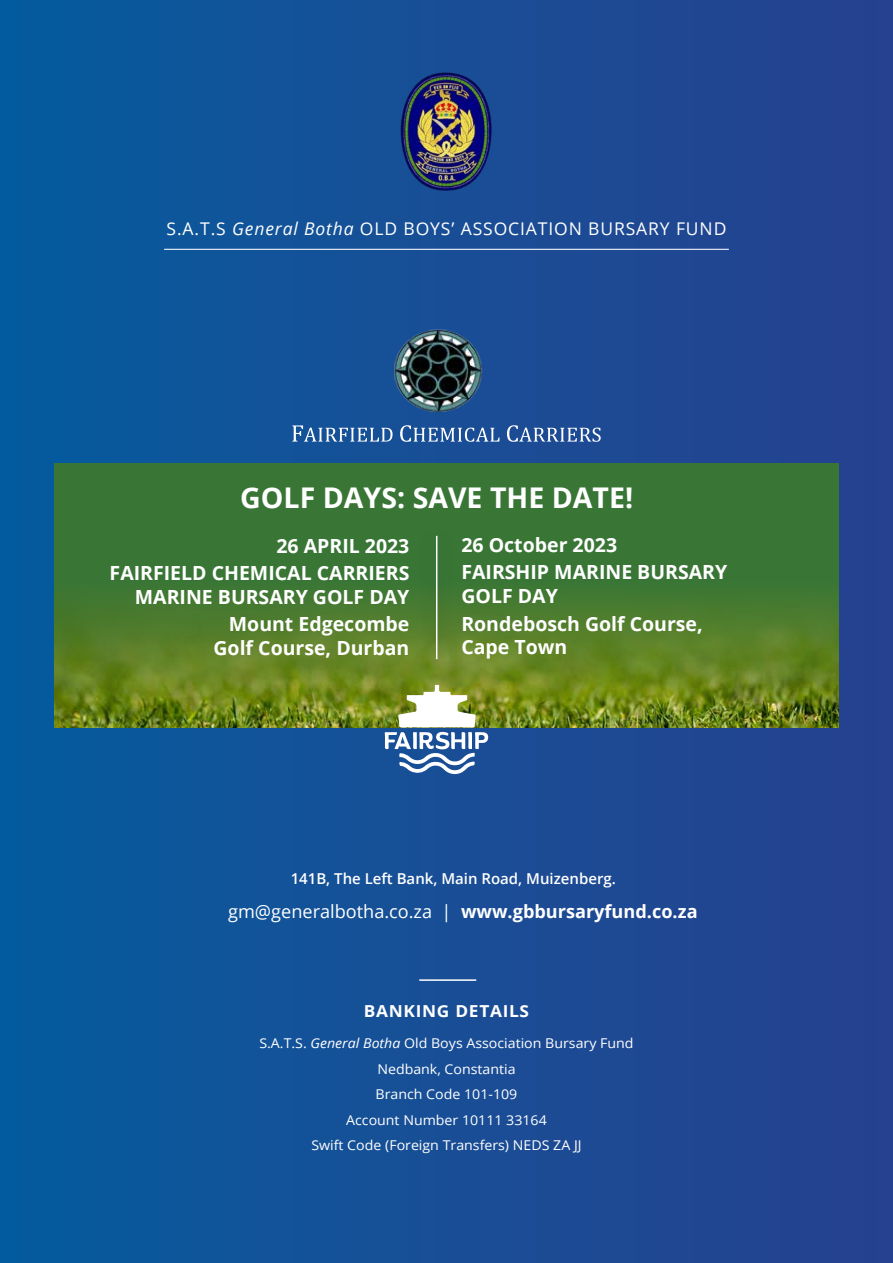
<style>
.page{position:relative;width:893px;height:1263px;background:#fff}
.page>*{position:absolute;margin:0;border:0;box-sizing:border-box;transform-origin:0 0}
.t1{font:700 28.5px "Open Sans";color:#fff}
.t2{font:700 19.5px/27.6px "Open Sans";color:#fff;text-align:right}
.t3{font:700 18.15px "Open Sans";color:#fff}
.t4{font:17.55px "Open Sans";letter-spacing:.05em;color:#fff}
.t5{font:700 16.5px "Open Sans";letter-spacing:.04em;color:#fff;scale:1.05 1}
.t6{font:600 15px "Open Sans";color:#fff}
.t7{font:13.5px/25.5px "Open Sans";color:#fff;text-align:center;scale:1.05 1}
.s1{font-style:italic}
.s2{font-weight:400}
</style>
<div class="page">
<div style="left:0;top:0;width:893px;height:1263px;background:linear-gradient(to right,#065b9e,#28418f)"></div>
<hr style="left:419px;top:979px;width:57px;height:2px;background:#fff">
<hr style="left:164px;top:249px;width:565px;height:1px;background:#fff">
<img style="left:399px;top:69px;width:95px;height:121px">
<img style="left:54px;top:715px;width:785px;height:12px">
<svg style="left:54px;top:463px;width:785px;height:252px;background:#4b7b2e"></svg>
<div style="left:417px;top:520px;width:39px;height:154px;background:#000;opacity:.3"></div>
<hr style="left:436px;top:536px;width:1px;height:123px;background:#fff">
<svg style="left:385px;top:685px;width:103px;height:89px"></svg>
<img style="left:371px;top:319px;width:131px;height:106px">
<svg style="left:292px;top:425px;width:309px;height:17px;background:#5079af"></svg>
<p class="t4" style="left:167px;top:216px;width:561px">S.A.T.S <span class="s1">General Botha</span> OLD BOYS’ ASSOCIATION BURSARY FUND</p>
<h1 class="t1" style="left:240px;top:477px;width:394px">GOLF DAYS: SAVE THE DATE!</h1>
<p class="t2" style="left:461px;top:530px;width:267px;text-align:left">26 October 2023<br>FAIRSHIP MARINE BURSARY</p>
<p class="t2" style="left:461px;top:581px;width:243px;text-align:left">GOLF DAY<br>Rondebosch Golf Course,</p>
<p class="t2" style="left:461px;top:632px;width:108px">Cape Town</p>
<p class="t2" style="left:110px;top:531px;width:301px">26 APRIL 2023<br>FAIRFIELD CHEMICAL CARRIERS</p>
<p class="t2" style="left:135px;top:582px;width:276px">MARINE BURSARY GOLF DAY<br>Mount Edgecombe</p>
<p class="t2" style="left:213px;top:633px;width:197px">Golf Course, Durban</p>
<p class="t6" style="left:291px;top:869px;width:327px">141B, The Left Bank, Main Road, Muizenberg.</p>
<p class="t3" style="left:228px;top:899px;width:471px"><span class="s2">gm@generalbotha.co.za |</span> www.gbbursaryfund.co.za</p>
<p class="t5" style="left:364px;top:999px;width:159px">BANKING DETAILS</p>
<p class="t7" style="left:259px;top:1030px;width:358px">S.A.T.S. <span class="s1">General Botha</span> Old Boys Association Bursary Fund Nedbank, Constantia<br>Branch Code 101-109<br>Account Number 10111 33164<br>Swift Code (Foreign Transfers) NEDS ZA JJ</p>
</div>
